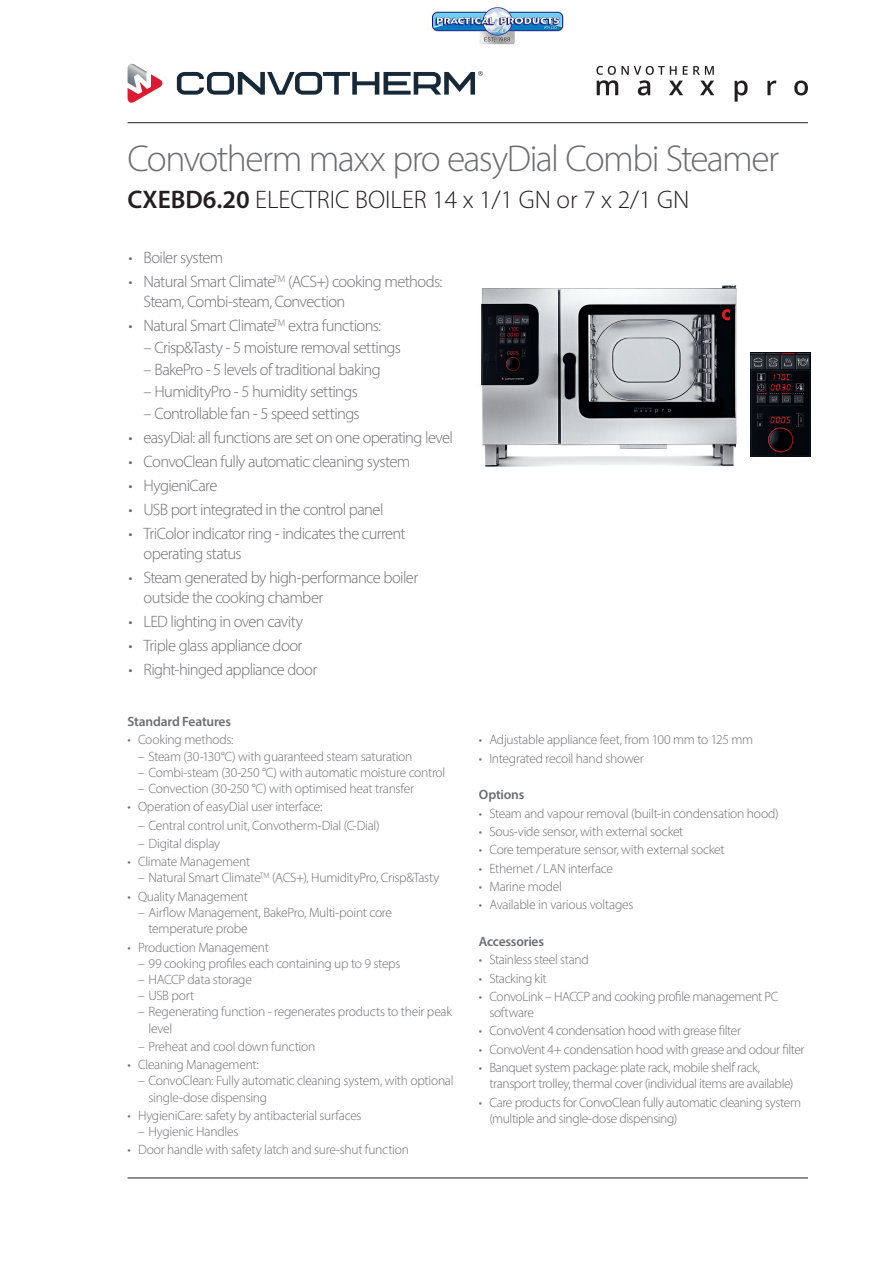
<style>
.page{position:relative;width:893px;height:1263px;background:#fff}
.page>*{position:absolute;margin:0;border:0;box-sizing:border-box;transform-origin:0 0}
.product_points{font:300 37.5px "Myriad Pro";letter-spacing:-.045em;color:#6c6d70}
.product_points-2{font:300 25.5px "Myriad Pro";color:#231f20}
.t1{font:300 16.5px/19.8px "Myriad Pro";letter-spacing:-.04em;color:#6c6d70}
.features{font:300 13.5px/16.2px "Myriad Pro";letter-spacing:-.02em;color:#6c6d70}
.features-2{font:600 13.5px "Myriad Pro";letter-spacing:-.015em;color:#6c6d70}
.s1{font-weight:600}
</style>
<div class="page">
<hr style="left:128px;top:122px;width:680px;height:1px;background:#231f20">
<hr style="left:128px;top:1177px;width:680px;height:1px;background:#231f20">
<svg style="left:128px;top:64px;width:35px;height:39px"></svg>
<svg style="left:177px;top:71px;width:306px;height:24px"></svg>
<svg style="left:596px;top:66px;width:118px;height:29px"></svg>
<svg style="left:735px;top:81px;width:73px;height:21px"></svg>
<img style="left:481px;top:285px;width:308px;height:182px">
<img style="left:750px;top:353px;width:60px;height:103px">
<img style="left:427px;top:1px;width:137px;height:44px">
<p class="product_points" style="left:128px;top:135px;width:653px">Convotherm maxx pro easyDial Combi Steamer</p>
<p class="product_points-2" style="left:128px;top:184px;width:563px"><span class="s1">CXEBD6.20</span> ELECTRIC BOILER 14 x 1/1 GN or 7 x 2/1 GN</p>
<p class="t1" style="left:129px;top:248px;width:96px">• Boiler system</p>
<p class="t1" style="left:144px;top:272px;width:300px;text-indent:-15px">• Natural Smart Climate<sup>TM</sup> (ACS+) cooking methods:<br>Steam, Combi-steam, Convection</p>
<p class="t1" style="left:129px;top:316px;width:254px">• Natural Smart Climate<sup>TM</sup> extra functions:</p>
<p class="t1" style="left:144px;top:338px;width:259px">– Crisp&amp;Tasty - 5 moisture removal settings</p>
<p class="t1" style="left:144px;top:359px;width:239px">– BakePro - 5 levels of traditional baking</p>
<p class="t1" style="left:144px;top:381px;width:216px">– HumidityPro - 5 humidity settings</p>
<p class="t1" style="left:144px;top:403px;width:218px">– Controllable fan - 5 speed settings</p>
<p class="t1" style="left:129px;top:427px;width:326px">• easyDial: all functions are set on one operating level</p>
<p class="t1" style="left:129px;top:451px;width:283px">• ConvoClean fully automatic cleaning system</p>
<p class="t1" style="left:129px;top:475px;width:90px">• HygieniCare</p>
<p class="t1" style="left:129px;top:500px;width:256px">• USB port integrated in the control panel</p>
<p class="t1" style="left:144px;top:524px;width:264px;text-indent:-15px">• TriColor indicator ring - indicates the current operating status</p>
<p class="t1" style="left:129px;top:567px;width:291px">• Steam generated by high-performance boiler</p>
<p class="t1" style="left:144px;top:587px;width:181px">outside the cooking chamber</p>
<p class="t1" style="left:129px;top:611px;width:176px">• LED lighting in oven cavity</p>
<p class="t1" style="left:129px;top:635px;width:175px">• Triple glass appliance door</p>
<p class="t1" style="left:129px;top:659px;width:190px">• Right-hinged appliance door</p>
<p class="features-2" style="left:128px;top:713px;width:105px">Standard Features</p>
<p class="features" style="left:128px;top:732px;width:107px">• Cooking methods:</p>
<p class="features" style="left:138px;top:748px;width:276px">– Steam (30-130°C) with guaranteed steam saturation</p>
<p class="features" style="left:138px;top:764px;width:309px">– Combi-steam (30-250 °C) with automatic moisture control</p>
<p class="features" style="left:138px;top:780px;width:277px">– Convection (30-250 °C) with optimised heat transfer</p>
<p class="features" style="left:128px;top:798px;width:196px">• Operation of easyDial user interface:</p>
<p class="features" style="left:138px;top:817px;width:243px">– Central control unit, Convotherm-Dial (C-Dial)</p>
<p class="features" style="left:138px;top:835px;width:83px">– Digital display</p>
<p class="features" style="left:128px;top:853px;width:124px">• Climate Management</p>
<p class="features" style="left:138px;top:870px;width:303px">– Natural Smart Climate<sup>TM</sup> (ACS+), HumidityPro, Crisp&amp;Tasty</p>
<p class="features" style="left:128px;top:888px;width:122px">• Quality Management</p>
<p class="features" style="left:149px;top:904px;width:245px;text-indent:-11px">– Airflow Management, BakePro, Multi-point core temperature probe</p>
<p class="features" style="left:128px;top:939px;width:143px">• Production Management</p>
<p class="features" style="left:138px;top:955px;width:264px">– 99 cooking profiles each containing up to 9 steps</p>
<p class="features" style="left:138px;top:971px;width:115px">– HACCP data storage</p>
<p class="features" style="left:138px;top:987px;width:58px">– USB port</p>
<p class="features" style="left:149px;top:1003px;width:305px;text-indent:-11px">– Regenerating function - regenerates products to their peak level</p>
<p class="features" style="left:138px;top:1038px;width:179px">– Preheat and cool down function</p>
<p class="features" style="left:128px;top:1056px;width:133px">• Cleaning Management:</p>
<p class="features" style="left:149px;top:1073px;width:307px;text-indent:-11px">– ConvoClean: Fully automatic cleaning system, with optional single-dose dispensing</p>
<p class="features" style="left:128px;top:1107px;width:236px">• HygieniCare: safety by antibacterial surfaces</p>
<p class="features" style="left:138px;top:1123px;width:102px">– Hygienic Handles</p>
<p class="features" style="left:128px;top:1142px;width:283px">• Door handle with safety latch and sure-shut function</p>
<p class="features" style="left:479px;top:732px;width:276px">• Adjustable appliance feet, from 100 mm to 125 mm</p>
<p class="features" style="left:479px;top:750px;width:166px">• Integrated recoil hand shower</p>
<p class="features-2" style="left:479px;top:786px;width:47px">Options</p>
<p class="features" style="left:479px;top:805px;width:301px">• Steam and vapour removal (built-in condensation hood)</p>
<p class="features" style="left:479px;top:823px;width:206px">• Sous-vide sensor, with external socket</p>
<p class="features" style="left:479px;top:841px;width:247px">• Core temperature sensor, with external socket</p>
<p class="features" style="left:479px;top:860px;width:136px">• Ethernet / LAN interface</p>
<p class="features" style="left:479px;top:878px;width:85px">• Marine model</p>
<p class="features" style="left:479px;top:896px;width:156px">• Available in various voltages</p>
<p class="features-2" style="left:479px;top:933px;width:67px">Accessories</p>
<p class="features" style="left:479px;top:951px;width:111px">• Stainless steel stand</p>
<p class="features" style="left:479px;top:970px;width:69px">• Stacking kit</p>
<p class="features" style="left:489px;top:988px;width:291px;text-indent:-11px">• ConvoLink – HACCP and cooking profile management PC software</p>
<p class="features" style="left:479px;top:1023px;width:264px">• ConvoVent 4 condensation hood with grease filter</p>
<p class="features" style="left:479px;top:1041px;width:327px">• ConvoVent 4+ condensation hood with grease and odour filter</p>
<p class="features" style="left:489px;top:1059px;width:306px;text-indent:-11px">• Banquet system package: plate rack, mobile shelf rack, transport trolley, thermal cover (individual items are available)</p>
<p class="features" style="left:479px;top:1094px;width:324px">• Care products for ConvoClean fully automatic cleaning system</p>
<p class="features" style="left:489px;top:1110px;width:190px">(multiple and single-dose dispensing)</p>
</div>
